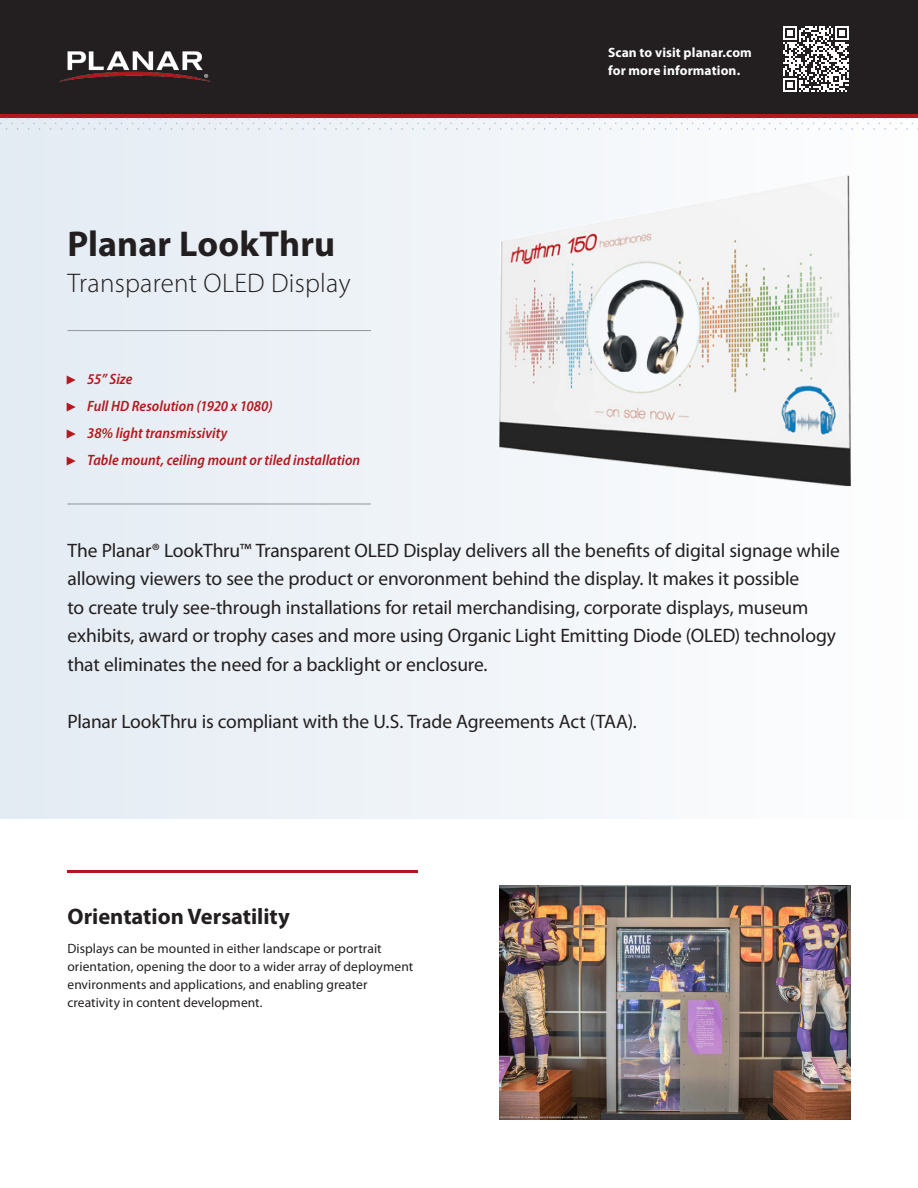
<style>
.page{position:relative;width:918px;height:1188px;background:#fff}
.page>*{position:absolute;margin:0;border:0;box-sizing:border-box;transform-origin:0 0}
.H1_-_Title{font:700 36px "Myriad Pro";color:#231f20}
.H2_-_Subtitle{font:300 27px "Myriad Pro";letter-spacing:.01em;color:#231f20}
.H4_-_Segment_Subhead{font:700 22.5px "Myriad Pro";color:#231f20}
.H5_-_Intro_Text{font:19.5px/28.5px "Myriad Pro";letter-spacing:-.01em;color:#231f20}
.t1{font:italic 600 semi-condensed 15px "Myriad Pro";letter-spacing:.005em;color:#b4181d}
.Body{font:13.5px/18px "Myriad Pro";letter-spacing:.005em;color:#231f20}
.Body-2{font:700 13.5px/18px "Myriad Pro";letter-spacing:.01em;color:#fff}
.s1{font-family:"Menlo";font-weight:400;font-style:normal;font-stretch:normal}
</style>
<div class="page">
<hr style="left:68px;top:871px;width:350px;height:2px;background:#b4181d">
<div style="left:0;top:0;width:918px;height:819px;background:linear-gradient(to right,#e3ebf3,#fdfefe)"></div>
<hr style="left:68px;top:330px;width:303px;height:1px;background:#939598">
<hr style="left:68px;top:504px;width:303px;height:1px;background:#939598">
<div style="left:0;top:0;width:918px;height:118px;background:#231f20"></div>
<img style="left:59px;top:51px;width:152px;height:31px">
<hr style="left:0;top:114px;width:918px;height:4px;background:#b4181d">
<svg style="left:783px;top:26px;width:66px;height:66px"></svg>
<img style="left:500px;top:885px;width:350px;height:234px">
<img style="left:0;top:118px;width:918px;height:12px">
<img style="left:500px;top:176px;width:350px;height:312px">
<p class="H1_-_Title" style="left:68px;top:220px;width:269px">Planar LookThru</p>
<p class="H2_-_Subtitle" style="left:68px;top:267px;width:285px">Transparent OLED Display</p>
<p class="t1" style="left:67px;top:370px;width:67px"><span class="s1">▶</span> 55” Size</p>
<p class="t1" style="left:67px;top:397px;width:207px"><span class="s1">▶</span> Full HD Resolution (1920 x 1080)</p>
<p class="t1" style="left:67px;top:424px;width:162px"><span class="s1">▶</span> 38% light transmissivity</p>
<p class="t1" style="left:67px;top:451px;width:295px"><span class="s1">▶</span> Table mount, ceiling mount or tiled installation</p>
<p class="Body-2" style="left:608px;top:43px;width:145px">Scan to visit planar.com for more information.</p>
<p class="H5_-_Intro_Text" style="left:68px;top:535px;width:774px">The Planar® LookThru™ Transparent OLED Display delivers all the benefits of digital signage while allowing viewers to see the product or envoronment behind the display. It makes it possible<br>to create truly see-through installations for retail merchandising, corporate displays, museum exhibits, award or trophy cases and more using Organic Light Emitting Diode (OLED) technology that eliminates the need for a backlight or enclosure.</p>
<p class="H5_-_Intro_Text" style="left:68px;top:706px;width:571px">Planar LookThru is compliant with the U.S. Trade Agreements Act (TAA).</p>
<p class="H4_-_Segment_Subhead" style="left:68px;top:901px;width:224px">Orientation Versatility</p>
<p class="Body" style="left:68px;top:939px;width:347px">Displays can be mounted in either landscape or portrait orientation, opening the door to a wider array of deployment environments and applications, and enabling greater creativity in content development.</p>
</div>
